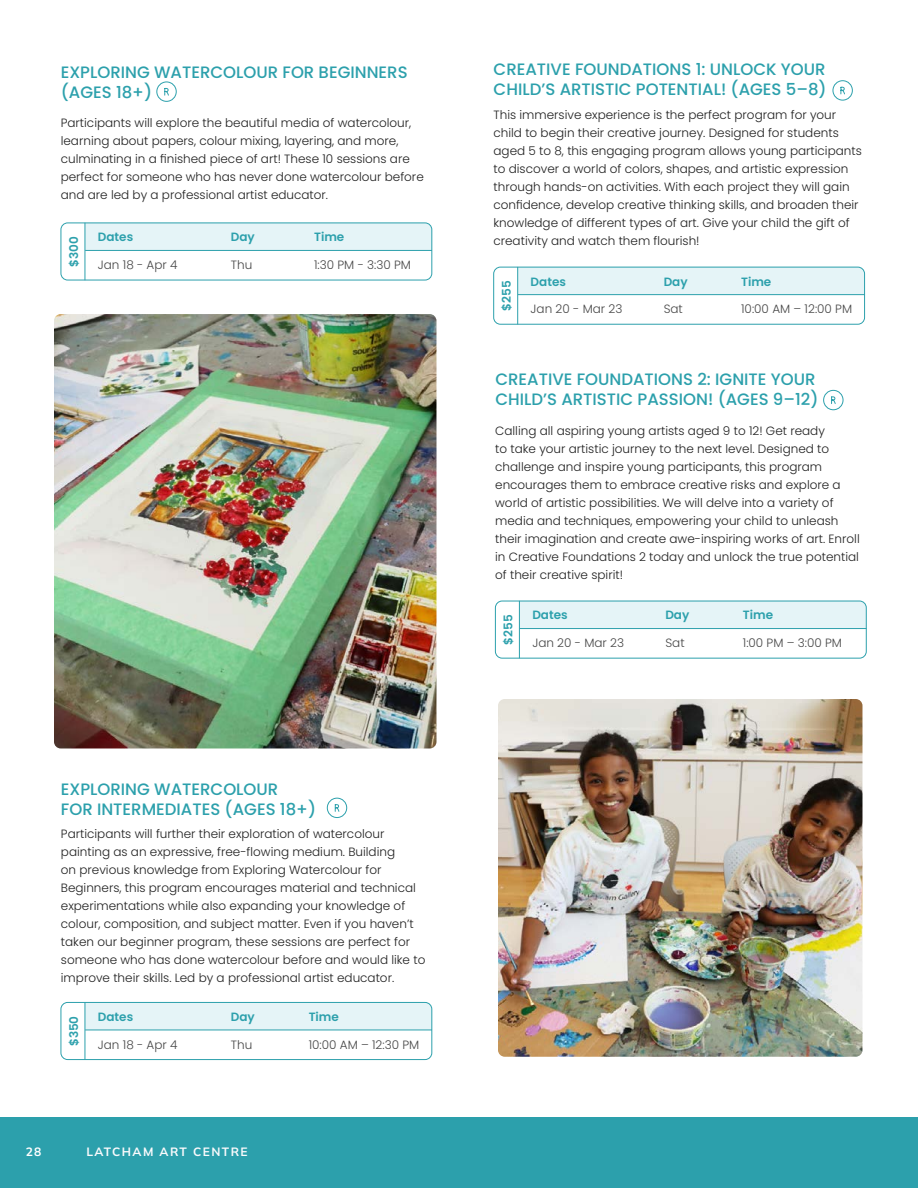
<style>
.page{position:relative;width:918px;height:1188px;background:#fff}
.page>*{position:absolute;margin:0;border:0;box-sizing:border-box;transform-origin:0 0}
.t1{font:500 16.5px/19.8px "Poppins";color:#2ca0ac}
.t2{font:300 12px/18px "Poppins";color:#202020}
.t3{font:300 12px "Poppins";color:#474747}
.t4{font:600 12px "Poppins";color:#2ca0ac}
.t5{font:700 12px "Mulish";letter-spacing:.12em;color:#fafafc}
.t6{font:700 12px "Mulish";color:#fff}
</style>
<div class="page">
<div style="left:0;top:1117px;width:918px;height:71px;background:#2ca0ac"></div>
<svg style="left:327px;top:797px;width:20px;height:21px"></svg>
<div style="left:86px;top:1002px;width:346px;height:28px;background:#e5f4f7"></div>
<div style="left:61px;top:1002px;width:371px;height:58px;border:1px solid #2ca0ac;border-radius:7px"></div>
<hr style="left:85px;top:1002px;width:1px;height:58px;background:#2ca0ac">
<hr style="left:85px;top:1030px;width:347px;height:1px;background:#2ca0ac">
<svg style="left:156px;top:81px;width:21px;height:21px"></svg>
<div style="left:86px;top:223px;width:346px;height:27px;background:#e5f4f7"></div>
<div style="left:61px;top:223px;width:371px;height:57px;border:1px solid #2ca0ac;border-radius:7px"></div>
<hr style="left:85px;top:223px;width:1px;height:57px;background:#2ca0ac">
<hr style="left:85px;top:250px;width:347px;height:1px;background:#2ca0ac">
<svg style="left:832px;top:80px;width:21px;height:21px"></svg>
<div style="left:518px;top:267px;width:347px;height:27px;background:#e5f4f7"></div>
<div style="left:494px;top:267px;width:371px;height:57px;border:1px solid #2ca0ac;border-radius:7px"></div>
<hr style="left:517px;top:267px;width:1px;height:57px;background:#2ca0ac">
<hr style="left:518px;top:294px;width:347px;height:1px;background:#2ca0ac">
<svg style="left:823px;top:390px;width:21px;height:21px"></svg>
<div style="left:520px;top:601px;width:346px;height:27px;background:#e5f4f7"></div>
<div style="left:495px;top:601px;width:371px;height:57px;border:1px solid #2ca0ac;border-radius:7px"></div>
<hr style="left:519px;top:601px;width:1px;height:57px;background:#2ca0ac">
<hr style="left:520px;top:628px;width:346px;height:1px;background:#2ca0ac">
<img style="left:54px;top:314px;width:382px;height:434px">
<img style="left:498px;top:699px;width:364px;height:358px">
<hr style="left:917px;top:90px;width:1px;height:189px;background:#e5f4f7">
<hr style="left:917px;top:53px;width:1px;height:38px;background:#2ca0ac">
<h1 class="t1" style="left:61px;top:62px;width:348px">EXPLORING WATERCOLOUR FOR BEGINNERS (AGES 18+)</h1>
<p class="t2" style="left:61px;top:114px;width:365px">Participants will explore the beautiful media of watercolour, learning about papers, colour mixing, layering, and more, culminating in a finished piece of art! These 10 sessions are perfect for someone who has never done watercolour before and are led by a professional artist educator.</p>
<p class="t4" style="left:98px;top:230px;width:37px">Dates</p>
<p class="t4" style="left:231px;top:230px;width:25px">Day</p>
<p class="t4" style="left:314px;top:230px;width:32px">Time</p>
<p class="t4" style="left:67px;top:267px;width:32px;rotate:-90deg">$300</p>
<p class="t3" style="left:98px;top:258px;width:81px">Jan 18 - Apr 4</p>
<p class="t3" style="left:231px;top:258px;width:23px">Thu</p>
<p class="t3" style="left:314px;top:258px;width:98px">1:30 PM - 3:30 PM</p>
<h1 class="t1" style="left:61px;top:780px;width:257px">EXPLORING WATERCOLOUR<br>FOR INTERMEDIATES (AGES 18+)</h1>
<p class="t2" style="left:61px;top:825px;width:366px">Participants will further their exploration of watercolour painting as an expressive, free-flowing medium. Building<br>on previous knowledge from Exploring Watercolour for Beginners, this program encourages material and technical experimentations while also expanding your knowledge of colour, composition, and subject matter. Even if you haven’t taken our beginner program, these sessions are perfect for someone who has done watercolour before and would like to improve their skills. Led by a professional artist educator.</p>
<p class="t4" style="left:98px;top:1010px;width:37px">Dates</p>
<p class="t4" style="left:231px;top:1010px;width:25px">Day</p>
<p class="t4" style="left:309px;top:1010px;width:32px">Time</p>
<p class="t4" style="left:67px;top:1046px;width:32px;rotate:-90deg">$350</p>
<p class="t3" style="left:98px;top:1037px;width:81px">Jan 18 - Apr 4</p>
<p class="t3" style="left:231px;top:1037px;width:23px">Thu</p>
<p class="t3" style="left:309px;top:1037px;width:112px">10:00 AM – 12:30 PM</p>
<p class="t6" style="left:26px;top:1144px;width:17px">28</p>
<p class="t5" style="left:86px;top:1143px;width:163px">LATCHAM ART CENTRE</p>
<h1 class="t1" style="left:494px;top:59px;width:335px">CREATIVE FOUNDATIONS 1: UNLOCK YOUR<br>CHILD’S ARTISTIC POTENTIAL! (AGES 5–8)</h1>
<p class="t2" style="left:494px;top:106px;width:370px">This immersive experience is the perfect program for your child to begin their creative journey. Designed for students aged 5 to 8, this engaging program allows young participants to discover a world of colors, shapes, and artistic expression through hands-on activities. With each project they will gain confidence, develop creative thinking skills, and broaden their knowledge of different types of art. Give your child the gift of creativity and watch them flourish!</p>
<p class="t4" style="left:531px;top:274px;width:37px">Dates</p>
<p class="t4" style="left:664px;top:274px;width:25px">Day</p>
<p class="t4" style="left:741px;top:274px;width:32px">Time</p>
<p class="t4" style="left:500px;top:311px;width:32px;rotate:-90deg">$255</p>
<p class="t3" style="left:531px;top:302px;width:93px">Jan 20 - Mar 23</p>
<p class="t3" style="left:664px;top:302px;width:21px">Sat</p>
<p class="t3" style="left:741px;top:302px;width:113px">10:00 AM – 12:00 PM</p>
<h1 class="t1" style="left:495px;top:369px;width:325px">CREATIVE FOUNDATIONS 2: IGNITE YOUR<br>CHILD’S ARTISTIC PASSION! (AGES 9–12)</h1>
<p class="t2" style="left:495px;top:422px;width:366px">Calling all aspiring young artists aged 9 to 12! Get ready<br>to take your artistic journey to the next level. Designed to challenge and inspire young participants, this program encourages them to embrace creative risks and explore a world of artistic possibilities. We will delve into a variety of media and techniques, empowering your child to unleash their imagination and create awe-inspiring works of art. Enroll in Creative Foundations 2 today and unlock the true potential of their creative spirit!</p>
<p class="t4" style="left:532px;top:608px;width:37px">Dates</p>
<p class="t4" style="left:665px;top:608px;width:25px">Day</p>
<p class="t4" style="left:743px;top:608px;width:32px">Time</p>
<p class="t4" style="left:501px;top:645px;width:32px;rotate:-90deg">$255</p>
<p class="t3" style="left:532px;top:636px;width:93px">Jan 20 - Mar 23</p>
<p class="t3" style="left:665px;top:636px;width:21px">Sat</p>
<p class="t3" style="left:743px;top:636px;width:101px">1:00 PM – 3:00 PM</p>
</div>
